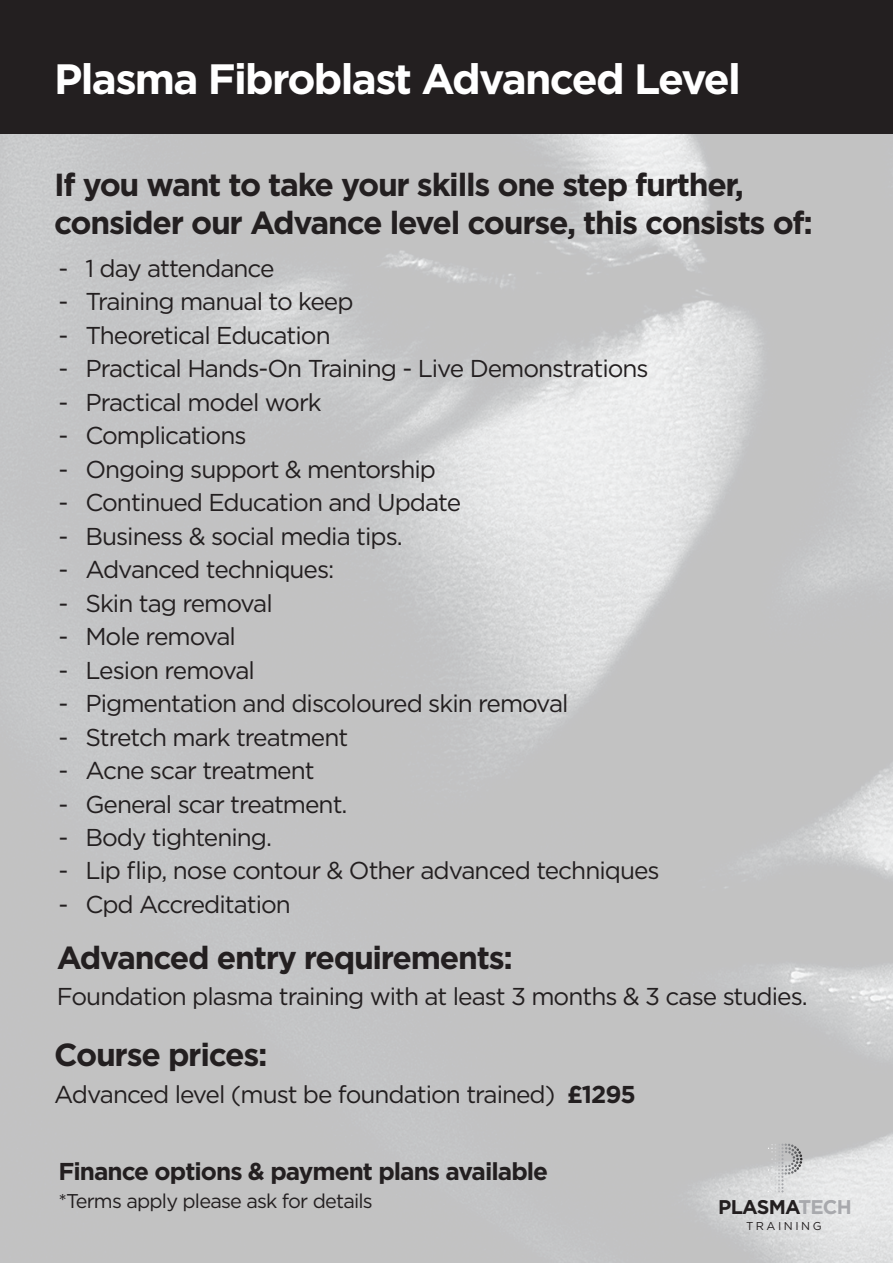
<style>
.page{position:relative;width:893px;height:1263px;background:#fff}
.page>*{position:absolute;margin:0;border:0;box-sizing:border-box;transform-origin:0 0}
.t1{font:700 42.45px "Gotham";letter-spacing:-.04em;color:#fff}
.t2{font:700 31.95px/38px "Gotham";letter-spacing:-.04em;color:#231f20}
.t3{font:24.45px "Gotham";letter-spacing:-.04em;color:#231f20}
.t4{font:700 24.45px "Gotham";letter-spacing:-.04em;color:#231f20}
.t5{font:19.95px "Gotham";letter-spacing:-.04em;color:#231f20}
.t6{font:700 19.8px "Gotham";letter-spacing:-.04em;color:#231f20}
.t7{font:11.4px "Gotham";letter-spacing:.22em;color:#231f20}
.s1{font-weight:700}
.s2{color:#a8a9ad}
</style>
<div class="page">
<img style="left:0;top:134px;width:893px;height:1129px">
<div style="left:0;top:0;width:893px;height:134px;background:#231f20"></div>
<svg style="left:768px;top:1143px;width:31px;height:10px"></svg>
<h1 class="t1" style="left:54px;top:54px;width:688px">Plasma Fibroblast Advanced Level</h1>
<h2 class="t2" style="left:54px;top:165px;width:760px">If you want to take your skills one step further, consider our Advance level course, this consists of:</h2>
<p class="t3" style="left:58px;top:252px;width:218px">- 1 day attendance</p>
<p class="t3" style="left:58px;top:286px;width:297px">- Training manual to keep</p>
<p class="t3" style="left:58px;top:319px;width:274px">- Theoretical Education</p>
<p class="t3" style="left:58px;top:353px;width:592px">- Practical Hands-On Training - Live Demonstrations</p>
<p class="t3" style="left:58px;top:386px;width:265px">- Practical model work</p>
<p class="t3" style="left:58px;top:420px;width:190px">- Complications</p>
<p class="t3" style="left:58px;top:453px;width:379px">- Ongoing support &amp; mentorship</p>
<p class="t3" style="left:58px;top:487px;width:404px">- Continued Education and Update</p>
<p class="t3" style="left:58px;top:520px;width:346px">- Business &amp; social media tips.</p>
<p class="t3" style="left:58px;top:554px;width:278px">- Advanced techniques:</p>
<p class="t3" style="left:58px;top:587px;width:216px">- Skin tag removal</p>
<p class="t3" style="left:58px;top:621px;width:179px">- Mole removal</p>
<p class="t3" style="left:58px;top:654px;width:198px">- Lesion removal</p>
<p class="t3" style="left:58px;top:688px;width:512px">- Pigmentation and discoloured skin removal</p>
<p class="t3" style="left:58px;top:721px;width:291px">- Stretch mark treatment</p>
<p class="t3" style="left:58px;top:755px;width:258px">- Acne scar treatment</p>
<p class="t3" style="left:58px;top:788px;width:291px">- General scar treatment.</p>
<p class="t3" style="left:58px;top:822px;width:215px">- Body tightening.</p>
<p class="t3" style="left:58px;top:855px;width:603px">- Lip flip, nose contour &amp; Other advanced techniques</p>
<p class="t3" style="left:58px;top:889px;width:234px">- Cpd Accreditation</p>
<h2 class="t2" style="left:57px;top:938px;width:457px">Advanced entry requirements:</h2>
<p class="t3" style="left:57px;top:981px;width:752px">Foundation plasma training with at least 3 months &amp; 3 case studies.</p>
<h2 class="t2" style="left:54px;top:1035px;width:215px">Course prices:</h2>
<p class="t3" style="left:54px;top:1078px;width:583px">Advanced level (must be foundation trained) <span class="s1">£1295</span></p>
<p class="t4" style="left:58px;top:1157px;width:491px">Finance options &amp; payment plans available</p>
<p class="t5" style="left:58px;top:1188px;width:316px">*Terms apply please ask for details</p>
<p class="t6" style="left:718px;top:1196px;width:135px">PLASMA<span class="s2">TECH</span></p>
<p class="t7" style="left:746px;top:1218px;width:77px">TRAINING</p>
</div>
